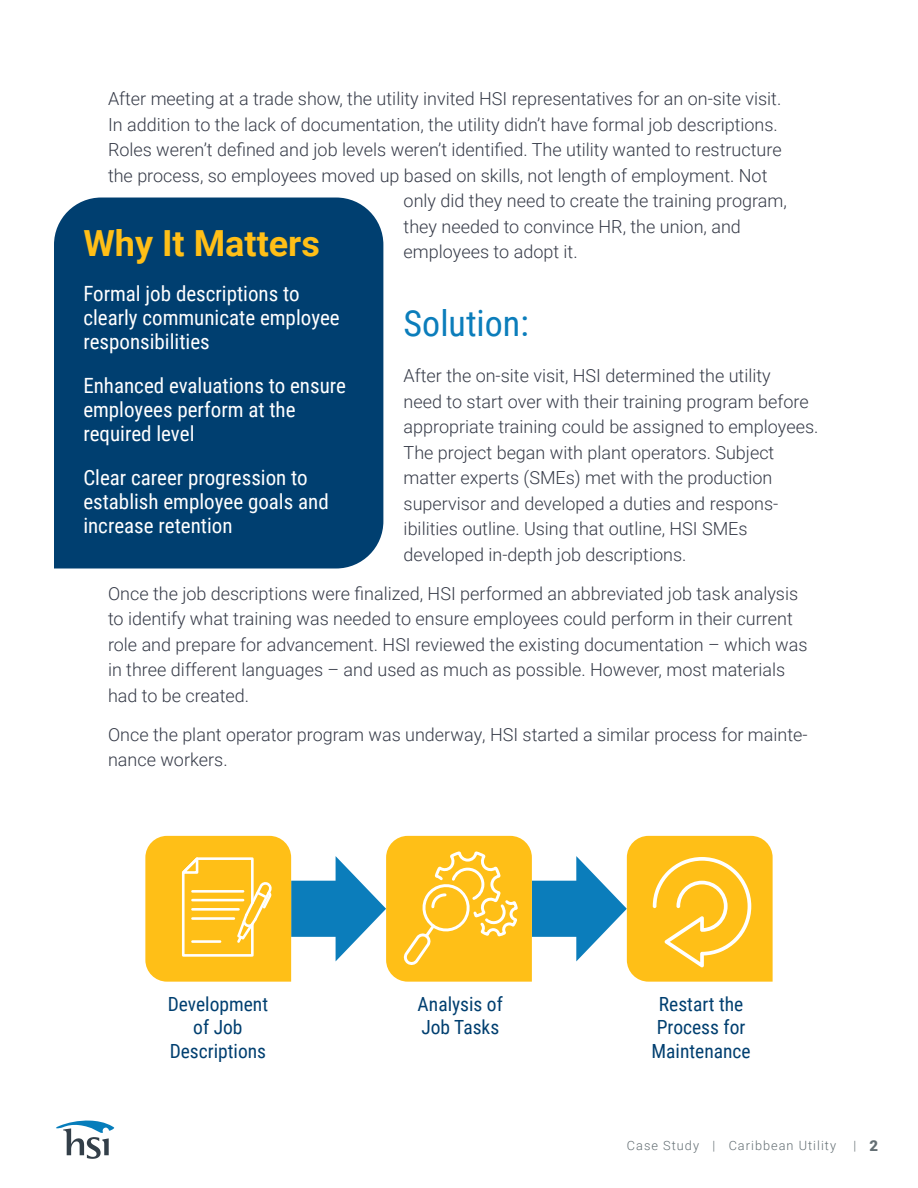
<style>
.page{position:relative;width:918px;height:1188px;background:#fff}
.page>*{position:absolute;margin:0;border:0;box-sizing:border-box;transform-origin:0 0}
.Why_It_Matters_-_Head{font:700 36px "Roboto";color:#ffbf17}
.Subject_Headline{font:36px "Roboto Condensed";color:#0b7dbb}
.Why_It_Matters_-_Text{font:21px/24px "Roboto Condensed";color:#fff}
.t1{font:19.5px/23.4px "Roboto Condensed";color:#003f70;text-align:center}
.Text{font:300 18px/25.5px "Roboto";color:#363b48}
.t2{font:300 12.75px "Roboto";letter-spacing:.08em;color:#646f74}
.s1{font-weight:900;font-size:15px}
</style>
<div class="page">
<svg style="left:56px;top:1120px;width:59px;height:39px"></svg>
<div style="left:54px;top:198px;width:329px;height:370px;background:#003f70"></div>
<svg style="left:145px;top:836px;width:628px;height:146px"></svg>
<p class="Text" style="left:108px;top:85px;width:675px">After meeting at a trade show, the utility invited HSI representatives for an on-site visit.</p>
<p class="Text" style="left:108px;top:111px;width:671px">In addition to the lack of documentation, the utility didn’t have formal job descriptions.</p>
<p class="Text" style="left:108px;top:136px;width:675px">Roles weren’t defined and job levels weren’t identified. The utility wanted to restructure</p>
<p class="Text" style="left:108px;top:162px;width:661px">the process, so employees moved up based on skills, not length of employment. Not</p>
<p class="Text" style="left:404px;top:187px;width:385px">only did they need to create the training program,</p>
<p class="Text" style="left:404px;top:213px;width:339px">they needed to convince HR, the union, and</p>
<p class="Text" style="left:404px;top:238px;width:176px">employees to adopt it.</p>
<p class="Why_It_Matters_-_Head" style="left:83px;top:218px;width:238px">Why It Matters</p>
<p class="Why_It_Matters_-_Text" style="left:83px;top:280px;width:258px">Formal job descriptions to clearly communicate employee responsibilities</p>
<p class="Why_It_Matters_-_Text" style="left:83px;top:373px;width:264px">Enhanced evaluations to ensure employees perform at the required level</p>
<p class="Why_It_Matters_-_Text" style="left:83px;top:465px;width:247px">Clear career progression to establish employee goals and increase retention</p>
<p class="Subject_Headline" style="left:404px;top:298px;width:127px">Solution:</p>
<p class="Text" style="left:404px;top:362px;width:416px">After the on-site visit, HSI determined the utility<br>need to start over with their training program before appropriate training could be assigned to employees.<br>The project began with plant operators. Subject matter experts (SMEs) met with the production supervisor and developed a duties and respons&shy;ibilities outline. Using that outline, HSI SMEs developed in-depth job descriptions.</p>
<p class="Text" style="left:108px;top:580px;width:701px">Once the job descriptions were finalized, HSI performed an abbreviated job task analysis to identify what training was needed to ensure employees could perform in their current role and prepare for advancement. HSI reviewed the existing documentation – which was in three different languages – and used as much as possible. However, most materials had to be created.</p>
<p class="Text" style="left:108px;top:721px;width:701px">Once the plant operator program was underway, HSI started a similar process for mainte&shy;nance workers.</p>
<p class="t1" style="left:168px;top:992px;width:102px">Development of Job<br>Descriptions</p>
<p class="t1" style="left:418px;top:992px;width:87px">Analysis of</p>
<p class="t1" style="left:421px;top:1015px;width:79px">Job Tasks</p>
<p class="t1" style="left:652px;top:992px;width:101px">Restart the<br>Process for<br>Maintenance</p>
<p class="t2" style="left:627px;top:1136px;width:211px">Case Study | Caribbean Utility</p>
<p class="t2" style="left:854px;top:1136px;width:26px">| <span class="s1">2</span></p>
</div>
